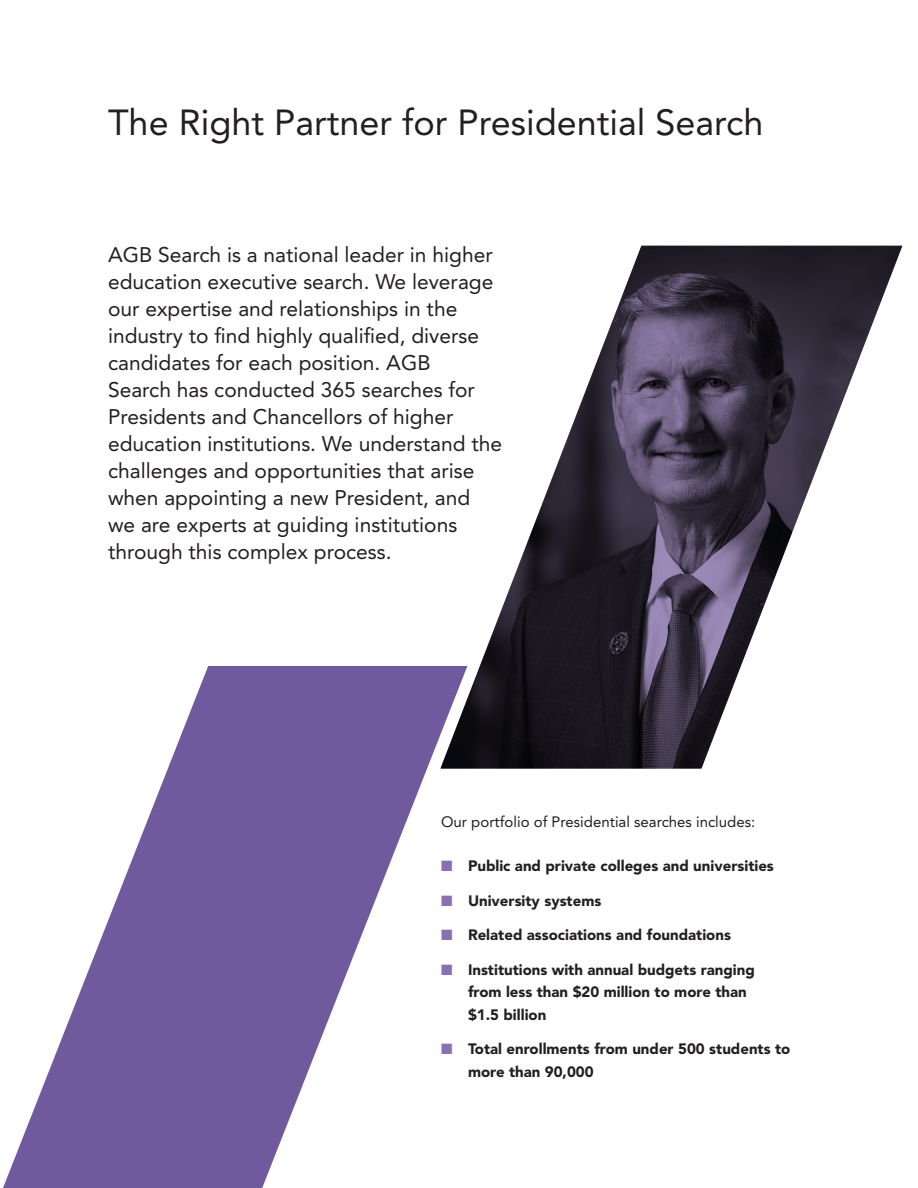
<style>
.page{position:relative;width:918px;height:1188px;background:#fff}
.page>*{position:absolute;margin:0;border:0;box-sizing:border-box;transform-origin:0 0}
.H2_Avenir_24{font:36px "Avenir LT Std";color:#231f20}
.intro_14_roman{font:21px/27px "Avenir LT Std";color:#231f20}
.t1{font:900 15px/22.5px "Avenir LT Std";color:#231f20}
.Body_12_roman{font:15px "Avenir LT Std";color:#231f20}
.s1{color:#8970b2}
</style>
<div class="page">
<svg style="left:3px;top:666px;width:437px;height:522px;fill:#70599d"></svg>
<img style="left:441px;top:246px;width:461px;height:523px">
<p class="H2_Avenir_24" style="left:108px;top:102px;width:657px">The Right Partner for Presidential Search</p>
<p class="intro_14_roman" style="left:108px;top:241px;width:396px">AGB Search is a national leader in higher education executive search. We leverage our expertise and relationships in the industry to find highly qualified, diverse candidates for each position. AGB<br>Search has conducted 365 searches for Presidents and Chancellors of higher education institutions. We understand the challenges and opportunities that arise when appointing a new President, and we are experts at guiding institutions through this complex process.</p>
<p class="Body_12_roman" style="left:441px;top:813px;width:316px">Our portfolio of Presidential searches includes:</p>
<p class="t1" style="left:441px;top:855px;width:334px"><span class="s1">■</span> Public and private colleges and universities</p>
<p class="t1" style="left:441px;top:889px;width:162px"><span class="s1">■</span> University systems</p>
<p class="t1" style="left:441px;top:924px;width:292px"><span class="s1">■</span> Related associations and foundations</p>
<p class="t1" style="left:468px;top:958px;width:288px;text-indent:-27px"><span class="s1">■</span> Institutions with annual budgets ranging from less than $20 million to more than $1.5 billion</p>
<p class="t1" style="left:468px;top:1038px;width:324px;text-indent:-27px"><span class="s1">■</span> Total enrollments from under 500 students to more than 90,000</p>
</div>
